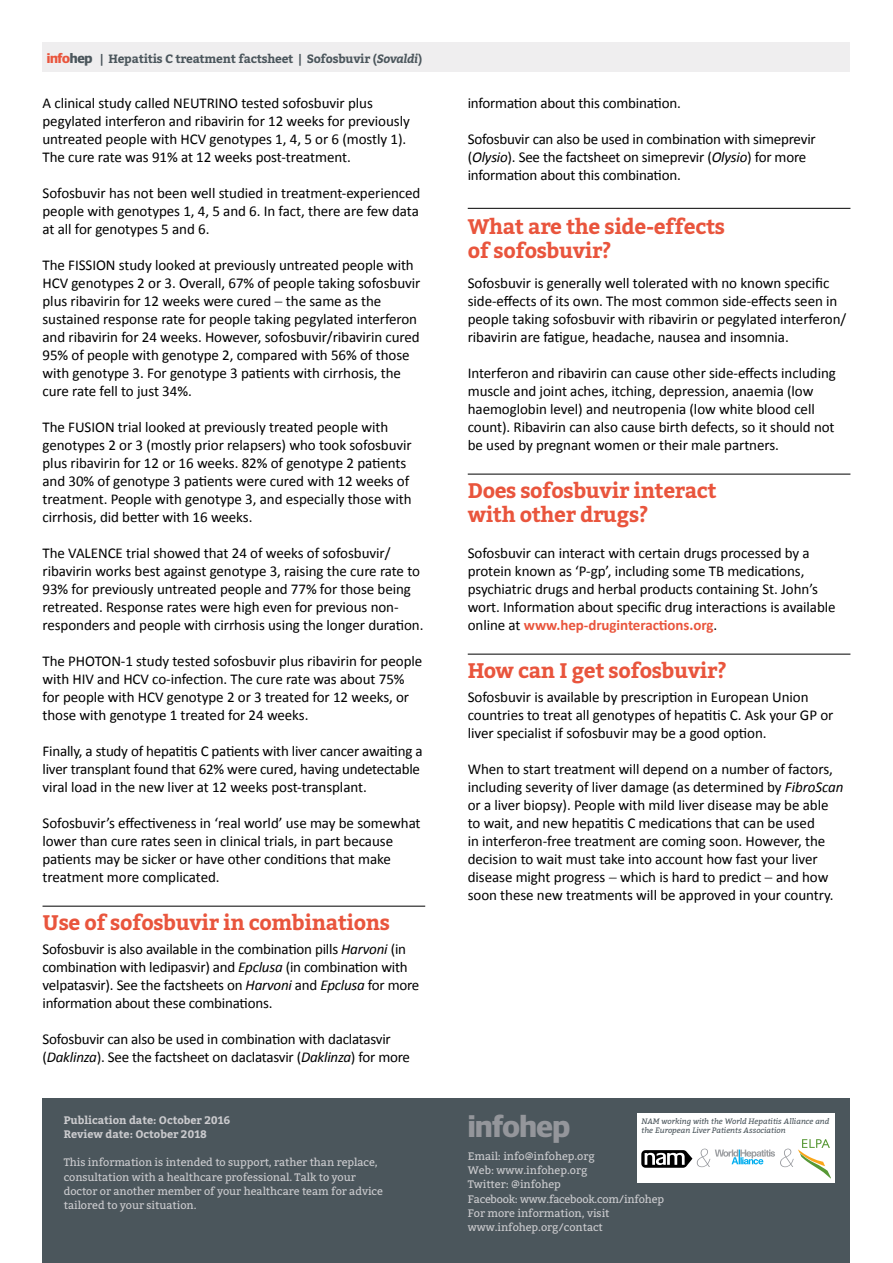
<style>
.page{position:relative;width:893px;height:1263px;background:#fff}
.page>*{position:absolute;margin:0;border:0;box-sizing:border-box;transform-origin:0 0}
.t1{font:700 30px "Guardian Sans";letter-spacing:-.015em;color:#94969b}
.t2{font:700 21px/24px "Bitter";letter-spacing:-.02em;color:#e9553d}
.t3{font:15px/18px "Calibri";letter-spacing:-.005em;color:#000}
.t4{font:700 12px "Bitter";letter-spacing:-.02em;color:#4b565c}
.t5{font:10.8px/14.2px "Bitter";letter-spacing:-.005em;color:#cbcbce}
.t6{font:700 10.8px/14.2px "Bitter";letter-spacing:-.005em;color:#cbcbce}
.t7{font:italic 7.8px/9.6px "Bitter";color:#4b565c}
.s1{font-family:"Guardian Sans";font-size:13.5px;color:#e9553d}
.s2{font-family:"Guardian Sans";font-size:13.5px}
.s3{font-style:italic}
.s4{font-weight:700;color:#e9553d}
</style>
<div class="page">
<div style="left:43px;top:43px;width:807px;height:29px;background:#efeeef"></div>
<hr style="left:43px;top:906px;width:382px;height:1px;background:#000">
<hr style="left:468px;top:208px;width:382px;height:1px;background:#000">
<hr style="left:468px;top:474px;width:382px;height:1px;background:#000">
<hr style="left:468px;top:654px;width:382px;height:1px;background:#000">
<div style="left:43px;top:1098px;width:807px;height:165px;background:#4b565c"></div>
<div style="left:637px;top:1113px;width:198px;height:70px;background:#fff"></div>
<svg style="left:641px;top:1139px;width:190px;height:40px"></svg>
<p class="t4" style="left:47px;top:49px;width:377px"><span class="s1">info</span><span class="s2">hep</span> | Hepatitis C treatment factsheet | Sofosbuvir (<span class="s3">Sovaldi</span>)</p>
<p class="t3" style="left:43px;top:94px;width:369px">A clinical study called NEUTRINO tested sofosbuvir plus pegylated interferon and ribavirin for 12 weeks for previously untreated people with HCV genotypes 1, 4, 5 or 6 (mostly 1).<br>The cure rate was 91% at 12 weeks post-treatment.</p>
<p class="t3" style="left:43px;top:184px;width:379px;text-align:justify">Sofosbuvir has not been well studied in treatment-experienced people with genotypes 1, 4, 5 and 6. In fact, there are few data at all for genotypes 5 and 6.</p>
<p class="t3" style="left:43px;top:256px;width:379px">The FISSION study looked at previously untreated people with HCV genotypes 2 or 3. Overall, 67% of people taking sofosbuvir plus ribavirin for 12 weeks were cured − the same as the sustained response rate for people taking pegylated interferon and ribavirin for 24 weeks. However, sofosbuvir/ribavirin cured 95% of people with genotype 2, compared with 56% of those with genotype 3. For genotype 3 patients with cirrhosis, the cure rate fell to just 34%.</p>
<p class="t3" style="left:43px;top:418px;width:371px">The FUSION trial looked at previously treated people with genotypes 2 or 3 (mostly prior relapsers) who took sofosbuvir plus ribavirin for 12 or 16 weeks. 82% of genotype 2 patients and 30% of genotype 3 patients were cured with 12 weeks of treatment. People with genotype 3, and especially those with cirrhosis, did better with 16 weeks.</p>
<p class="t3" style="left:43px;top:544px;width:382px">The VALENCE trial showed that 24 of weeks of sofosbuvir/ ribavirin works best against genotype 3, raising the cure rate to 93% for previously untreated people and 77% for those being retreated. Response rates were high even for previous non&shy;responders and people with cirrhosis using the longer duration.</p>
<p class="t3" style="left:43px;top:652px;width:381px">The PHOTON-1 study tested sofosbuvir plus ribavirin for people with HIV and HCV co-infection. The cure rate was about 75% for people with HCV genotype 2 or 3 treated for 12 weeks, or those with genotype 1 treated for 24 weeks.</p>
<p class="t3" style="left:43px;top:742px;width:382px">Finally, a study of hepatitis C patients with liver cancer awaiting a liver transplant found that 62% were cured, having undetectable viral load in the new liver at 12 weeks post-transplant.</p>
<p class="t3" style="left:43px;top:814px;width:380px">Sofosbuvir’s effectiveness in ‘real world’ use may be somewhat lower than cure rates seen in clinical trials, in part because patients may be sicker or have other conditions that make treatment more complicated.</p>
<h2 class="t2" style="left:43px;top:910px;width:349px">Use of sofosbuvir in combinations</h2>
<p class="t3" style="left:43px;top:940px;width:378px">Sofosbuvir is also available in the combination pills <span class="s3">Harvoni</span> (in combination with ledipasvir) and <span class="s3">Epclusa</span> (in combination with velpatasvir). See the factsheets on <span class="s3">Harvoni</span> and <span class="s3">Epclusa</span> for more information about these combinations.</p>
<p class="t3" style="left:43px;top:1030px;width:369px">Sofosbuvir can also be used in combination with daclatasvir (<span class="s3">Daklinza</span>). See the factsheet on daclatasvir (<span class="s3">Daklinza</span>) for more</p>
<p class="t6" style="left:64px;top:1112px;width:168px">Publication date: October 2016<br>Review date: October 2018</p>
<p class="t5" style="left:64px;top:1155px;width:321px">This information is intended to support, rather than replace, consultation with a healthcare professional. Talk to your doctor or another member of your healthcare team for advice tailored to your situation.</p>
<p class="t3" style="left:468px;top:94px;width:215px">information about this combination.</p>
<p class="t3" style="left:468px;top:130px;width:349px">Sofosbuvir can also be used in combination with simeprevir (<span class="s3">Olysio</span>). See the factsheet on simeprevir (<span class="s3">Olysio</span>) for more information about this combination.</p>
<h2 class="t2" style="left:468px;top:214px;width:259px">What are the side-effects of sofosbuvir?</h2>
<p class="t3" style="left:468px;top:274px;width:380px">Sofosbuvir is generally well tolerated with no known specific side-effects of its own. The most common side-effects seen in people taking sofosbuvir with ribavirin or pegylated interferon/ ribavirin are fatigue, headache, nausea and insomnia.</p>
<p class="t3" style="left:468px;top:364px;width:370px">Interferon and ribavirin can cause other side-effects including muscle and joint aches, itching, depression, anaemia (low haemoglobin level) and neutropenia (low white blood cell count). Ribavirin can also cause birth defects, so it should not be used by pregnant women or their male partners.</p>
<h2 class="t2" style="left:468px;top:478px;width:250px">Does sofosbuvir interact with other drugs?</h2>
<p class="t3" style="left:468px;top:544px;width:369px">Sofosbuvir can interact with certain drugs processed by a protein known as ‘P-gp’, including some TB medications, psychiatric drugs and herbal products containing St. John’s wort. Information about specific drug interactions is available online at <span class="s4">www.hep-druginteractions.org</span>.</p>
<h2 class="t2" style="left:468px;top:658px;width:260px">How can I get sofosbuvir?</h2>
<p class="t3" style="left:468px;top:688px;width:367px">Sofosbuvir is available by prescription in European Union countries to treat all genotypes of hepatitis C. Ask your GP or liver specialist if sofosbuvir may be a good option.</p>
<p class="t3" style="left:468px;top:760px;width:377px">When to start treatment will depend on a number of factors, including severity of liver damage (as determined by <span class="s3">FibroScan </span>or a liver biopsy). People with mild liver disease may be able to wait, and new hepatitis C medications that can be used<br>in interferon-free treatment are coming soon. However, the decision to wait must take into account how fast your liver disease might progress − which is hard to predict − and how soon these new treatments will be approved in your country.</p>
<h1 class="t1" style="left:468px;top:1104px;width:104px">infohep</h1>
<p class="t5" style="left:468px;top:1149px;width:198px">Email: info@infohep.org<br>Web: www.infohep.org<br>Twitter: @infohep<br>Facebook: www.facebook.com/infohep<br>For more information, visit www.infohep.org/contact</p>
<p class="t7" style="left:642px;top:1116px;width:189px">NAM working with the World Hepatitis Alliance and the European Liver Patients Association</p>
</div>
